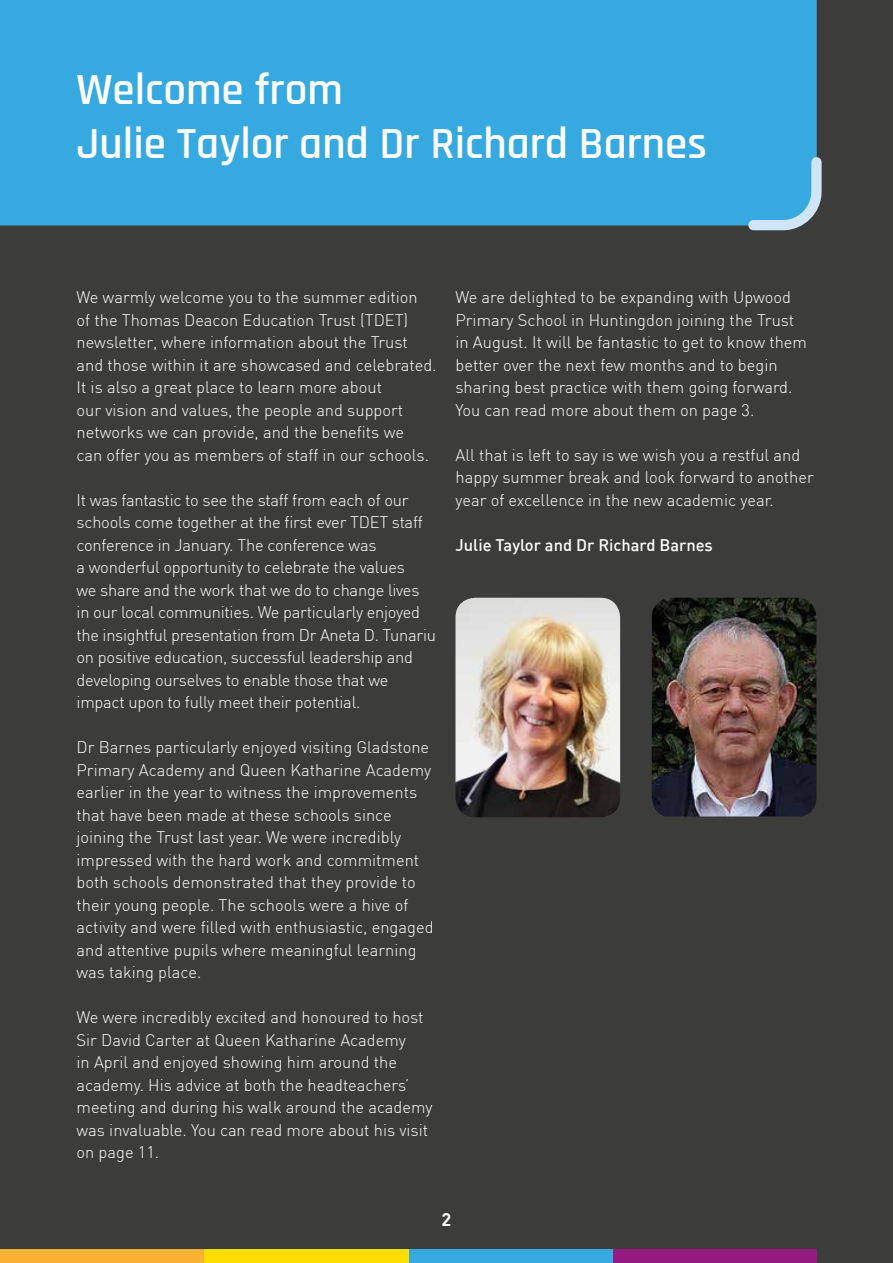
<style>
.page{position:relative;width:893px;height:1263px;background:#3c3c3b}
.page>*{position:absolute;margin:0;border:0;box-sizing:border-box;transform-origin:0 0}
.t1{font:600 45px/54px "Rajdhani";color:#fff}
.t2{font:700 18px "DIN";color:#fff}
.t3{font:300 16.5px/22.5px "DIN";color:#fff}
.t4{font:500 16.5px "DIN";color:#fff}
</style>
<div class="page">
<div style="left:0;top:0;width:817px;height:225px;background:#36a9e1"></div>
<svg style="left:748px;top:157px;width:74px;height:73px;background:#59afdb"></svg>
<img style="left:455px;top:598px;width:165px;height:219px">
<img style="left:652px;top:598px;width:164px;height:218px">
<div style="left:612px;top:1249px;width:204px;height:14px;background:#951b81"></div>
<div style="left:408px;top:1249px;width:204px;height:14px;background:#36a9e1"></div>
<div style="left:204px;top:1249px;width:204px;height:14px;background:#ffde00"></div>
<div style="left:0;top:1249px;width:204px;height:14px;background:#f9b234"></div>
<h1 class="t1" style="left:77px;top:63px;width:632px">Welcome from<br>Julie Taylor and Dr Richard Barnes</h1>
<p class="t3" style="left:77px;top:286px;width:362px">We warmly welcome you to the summer edition<br>of the Thomas Deacon Education Trust (TDET) newsletter, where information about the Trust and those within it are showcased and celebrated.<br>It is also a great place to learn more about<br>our vision and values, the people and support networks we can provide, and the benefits we<br>can offer you as members of staff in our schools.</p>
<p class="t3" style="left:77px;top:488px;width:361px">It was fantastic to see the staff from each of our schools come together at the first ever TDET staff conference in January. The conference was<br>a wonderful opportunity to celebrate the values<br>we share and the work that we do to change lives in our local communities. We particularly enjoyed the insightful presentation from Dr Aneta D. Tunariu on positive education, successful leadership and developing ourselves to enable those that we impact upon to fully meet their potential.</p>
<p class="t3" style="left:77px;top:736px;width:359px">Dr Barnes particularly enjoyed visiting Gladstone Primary Academy and Queen Katharine Academy earlier in the year to witness the improvements that have been made at these schools since joining the Trust last year. We were incredibly impressed with the hard work and commitment both schools demonstrated that they provide to their young people. The schools were a hive of activity and were filled with enthusiastic, engaged and attentive pupils where meaningful learning was taking place.</p>
<p class="t3" style="left:77px;top:1006px;width:358px">We were incredibly excited and honoured to host Sir David Carter at Queen Katharine Academy<br>in April and enjoyed showing him around the academy. His advice at both the headteachers’ meeting and during his walk around the academy was invaluable. You can read more about his visit on page 11.</p>
<p class="t3" style="left:455px;top:286px;width:353px">We are delighted to be expanding with Upwood Primary School in Huntingdon joining the Trust in August. It will be fantastic to get to know them better over the next few months and to begin sharing best practice with them going forward.<br>You can read more about them on page 3.</p>
<p class="t3" style="left:455px;top:444px;width:360px">All that is left to say is we wish you a restful and happy summer break and look forward to another year of excellence in the new academic year.</p>
<p class="t4" style="left:455px;top:534px;width:259px">Julie Taylor and Dr Richard Barnes</p>
<p class="t2" style="left:442px;top:1208px;width:11px">2</p>
</div>
